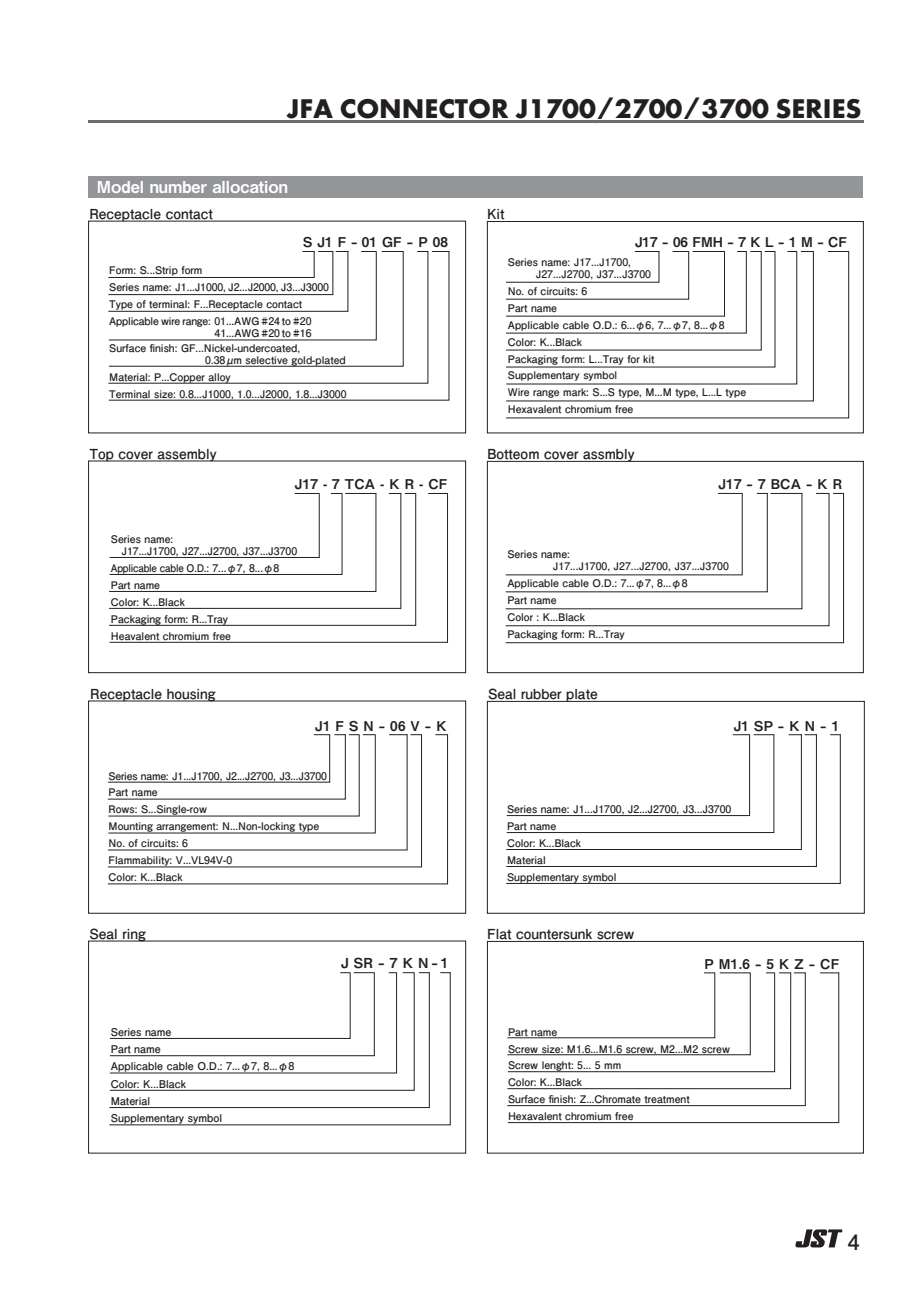
<style>
.page{position:relative;width:919px;height:1289px;background:#fff}
.page>*{position:absolute;margin:0;border:0;box-sizing:border-box;transform-origin:0 0}
.t1{font:700 28.05px "Futura PT";color:#231f20}
.t2{font:700 21.3px "Futo Go B101 Pr 6 N";color:#231f20}
.t3{font:16.5px "Midashi Go Pr 6 N MB31";color:#fff}
.t4{font:700 13.8px "Futo Go B101 Pr 6 N";color:#231f20}
.t5{font:13.8px "Midashi Go Pr 6 N MB31";color:#231f20}
.t6{font:13.5px "Midashi Go Pr 6 N MB31";letter-spacing:.02em;color:#231f20}
.t7{font:13.5px "Midashi Go Pr 6 N MB31";color:#231f20}
.t8{font:700 10.65px/17.2px "Futo Go B101 Pr 6 N";color:#231f20}
.t9{font:700 10.5px/17px "Futo Go B101 Pr 6 N";color:#231f20}
.t10{font:700 10.5px/17px "Futo Go B101 Pr 6 N";color:#231f20;scale:.93 1}
</style>
<div class="page">
<svg style="left:595px;top:120px;width:98px;height:1px"></svg>
<hr style="left:88px;top:121px;width:775px;height:2px;background:#6c6d70">
<svg style="left:795px;top:1229px;width:47px;height:18px"></svg>
<div style="left:88px;top:176px;width:774px;height:21px;background:#939598"></div>
<svg style="left:108px;top:383px;width:341px;height:17px"></svg>
<svg style="left:108px;top:251px;width:341px;height:132px"></svg>
<div style="left:88px;top:221px;width:378px;height:212px;border:1px solid #231f20"></div>
<svg style="left:109px;top:493px;width:339px;height:149px"></svg>
<svg style="left:428px;top:493px;width:20px;height:1px"></svg>
<svg style="left:109px;top:493px;width:307px;height:132px"></svg>
<div style="left:88px;top:460px;width:378px;height:213px;border:1px solid #231f20"></div>
<svg style="left:487px;top:221px;width:376px;height:212px"></svg>
<svg style="left:505px;top:626px;width:338px;height:17px"></svg>
<svg style="left:505px;top:493px;width:338px;height:133px"></svg>
<div style="left:487px;top:461px;width:376px;height:212px;border:1px solid #231f20"></div>
<svg style="left:108px;top:734px;width:340px;height:150px"></svg>
<svg style="left:435px;top:734px;width:12px;height:1px"></svg>
<svg style="left:108px;top:734px;width:314px;height:133px"></svg>
<div style="left:88px;top:700px;width:378px;height:213px;border:1px solid #231f20"></div>
<svg style="left:506px;top:734px;width:334px;height:149px"></svg>
<svg style="left:506px;top:734px;width:310px;height:132px"></svg>
<div style="left:487px;top:701px;width:377px;height:212px;border:1px solid #231f20"></div>
<svg style="left:109px;top:973px;width:341px;height:152px"></svg>
<svg style="left:109px;top:972px;width:321px;height:135px"></svg>
<div style="left:88px;top:940px;width:378px;height:213px;border:1px solid #231f20"></div>
<svg style="left:507px;top:972px;width:332px;height:150px"></svg>
<svg style="left:820px;top:972px;width:18px;height:1px"></svg>
<svg style="left:507px;top:972px;width:298px;height:134px"></svg>
<div style="left:487px;top:941px;width:376px;height:212px;border:1px solid #231f20"></div>
<h1 class="t1" style="left:286px;top:91px;width:576px">JFA CONNECTOR J1700/2700/3700 SERIES</h1>
<h3 class="t3" style="left:97px;top:174px;width:193px">Model number allocation</h3>
<h3 class="t4" style="left:89px;top:203px;width:125px">Receptacle contact</h3>
<h3 class="t4" style="left:487px;top:203px;width:19px">Kit</h3>
<p class="t6" style="left:303px;top:231px;width:146px">S J1 F - 01 GF - P 08</p>
<p class="t9" style="left:109px;top:261px;width:221px">Form: S...Strip form<br>Series name: J1...J1000, J2...J2000, J3...J3000<br>Type of terminal: F...Receptacle contact Applicable wire range: 01...AWG #24 to #20</p>
<p class="t9" style="left:109px;top:325px;width:204px;line-height:15px;text-indent:105px">41...AWG #20 to #16<br>Surface finish: GF...Nickel-undercoated,</p>
<p class="t9" style="left:109px;top:351px;width:239px;text-indent:96px">0.38 µm selective gold-plated<br>Material: P...Copper alloy<br>Terminal size: 0.8...J1000, 1.0...J2000, 1.8...J3000</p>
<p class="t7" style="left:635px;top:231px;width:213px">J17 - 06 FMH - 7 K L - 1 M - CF</p>
<p class="t9" style="left:536px;top:255px;width:117px;line-height:12px;text-indent:-28px">Series name: J17...J1700,<br>J27...J2700, J37...J3700</p>
<p class="t9" style="left:508px;top:282px;width:240px">No. of circuits: 6<br>Part name<br>Applicable cable O.D.: 6...φ6, 7...φ7, 8...φ8<br>Color: K...Black<br>Packaging form: L...Tray for kit<br>Supplementary symbol<br>Wire range mark: S...S type, M...M type, L...L type<br>Hexavalent chromium free</p>
<h3 class="t4" style="left:89px;top:442px;width:129px">Top cover assembly</h3>
<h3 class="t4" style="left:487px;top:443px;width:149px">Botteom cover assmbly</h3>
<p class="t6" style="left:295px;top:473px;width:154px">J17 - 7 TCA - K R - CF</p>
<p class="t6" style="left:718px;top:473px;width:125px">J17 - 7 BCA - K R</p>
<p class="t9" style="left:121px;top:532px;width:177px;line-height:12px;text-indent:-10px">Series name:<br>J17...J1700, J27...J2700, J37...J3700</p>
<p class="t10" style="left:111px;top:559px;width:183px">Applicable cable O.D.: 7...φ7, 8...φ8<br>Part name<br>Color: K...Black<br>Packaging form: R...Tray<br>Heavalent chromium free</p>
<p class="t9" style="left:553px;top:548px;width:177px;line-height:12px;text-indent:-45px">Series name:<br>J17...J1700, J27...J2700, J37...J3700</p>
<p class="t9" style="left:507px;top:574px;width:182px">Applicable cable O.D.: 7...φ7, 8...φ8<br>Part name<br>Color : K...Black<br>Packaging form: R...Tray</p>
<h3 class="t4" style="left:90px;top:682px;width:127px">Receptacle housing</h3>
<h3 class="t4" style="left:488px;top:683px;width:111px">Seal rubber plate</h3>
<p class="t6" style="left:315px;top:715px;width:133px">J1 F S N - 06 V - K</p>
<p class="t6" style="left:733px;top:714px;width:107px">J1 SP - K N - 1</p>
<p class="t9" style="left:108px;top:766px;width:220px">Series name: J1...J1700, J2...J2700, J3...J3700<br>Part name<br>Rows: S...Single-row<br>Mounting arrangement: N...Non-locking type<br>No. of circuits: 6<br>Flammability: V...VL94V-0<br>Color: K...Black</p>
<p class="t9" style="left:507px;top:800px;width:226px">Series name: J1...J1700, J2...J2700, J3...J3700<br>Part name<br>Color: K...Black<br>Material<br>Supplementary symbol</p>
<h3 class="t4" style="left:89px;top:922px;width:58px">Seal ring</h3>
<h3 class="t4" style="left:487px;top:923px;width:148px">Flat countersunk screw</h3>
<h3 class="t5" style="left:341px;top:952px;width:109px">J SR - 7 K N-1</h3>
<p class="t6" style="left:704px;top:952px;width:136px">P M1.6 - 5 K Z - CF</p>
<p class="t8" style="left:111px;top:1022px;width:185px">Series name<br>Part name<br>Applicable cable O.D.: 7...φ7, 8...φ8<br>Color: K...Black<br>Material<br>Supplementary symbol</p>
<p class="t9" style="left:508px;top:1022px;width:223px">Part name<br>Screw size: M1.6...M1.6 screw, M2...M2 screw<br>Screw lenght: 5... 5 mm<br>Color: K...Black<br>Surface finish: Z...Chromate treatment<br>Hexavalent chromium free</p>
<h2 class="t2" style="left:847px;top:1225px;width:13px">4</h2>
</div>
